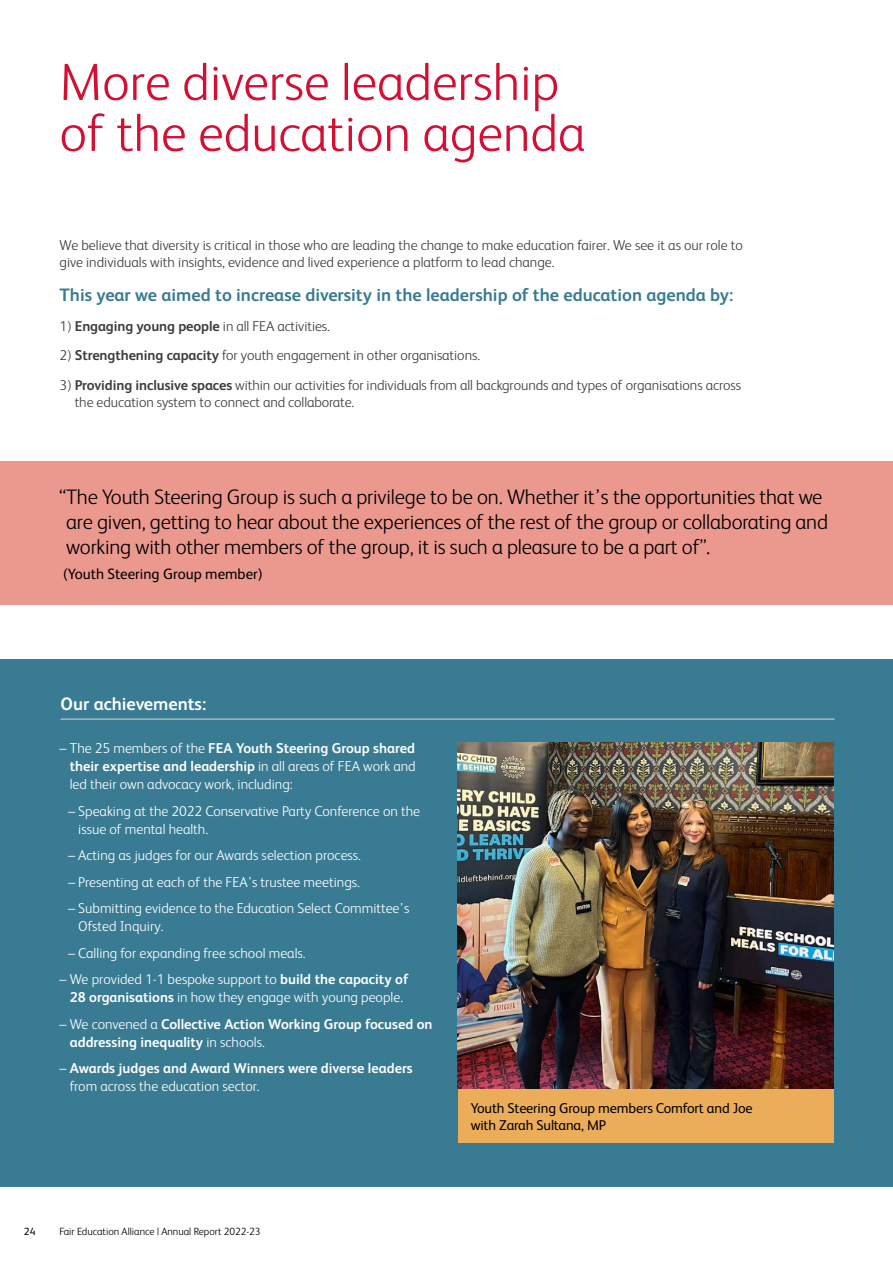
<style>
.page{position:relative;width:893px;height:1263px;background:#fff}
.page>*{position:absolute;margin:0;border:0;box-sizing:border-box;transform-origin:0 0}
.t1{font:300 52.5px/51px "FS Albert";color:#d40f34}
.t2{font:300 21px/25.2px "FS Albert";letter-spacing:-.01em;color:#000}
.t3{font:700 18px "FS Albert";color:#387b92}
.t4{font:700 18px "FS Albert";color:#fff}
.t5{font:15px "FS Albert";color:#000}
.t6{font:300 14.25px/18px "FS Albert";color:#fff}
.t7{font:300 14.25px/17.1px "FS Albert";letter-spacing:-.005em;color:#3c3c3b}
.t8{font:700 14.25px/18px "FS Albert";color:#fff}
.t9{font:14.25px/17.1px "FS Albert";letter-spacing:-.01em;color:#000}
.t10{font:300 10.5px "FS Albert";color:#000}
.t11{font:10.5px "FS Albert";color:#000}
.s1{font-weight:700}
.s2{font-weight:300}
</style>
<div class="page">
<div style="left:0;top:659px;width:893px;height:528px;background:#387b92"></div>
<div style="left:0;top:462px;width:893px;height:143px;background:#eb988e"></div>
<hr style="left:61px;top:719px;width:773px;height:1px;background:#d8d8d8">
<img style="left:457px;top:742px;width:376px;height:348px">
<div style="left:458px;top:1089px;width:375px;height:54px;background:#ecad5a"></div>
<h1 class="t1" style="left:60px;top:56px;width:527px">More diverse leadership of the education agenda</h1>
<p class="t7" style="left:60px;top:236px;width:685px">We believe that diversity is critical in those who are leading the change to make education fairer. We see it as our role to give individuals with insights, evidence and lived experience a platform to lead change.</p>
<p class="t3" style="left:60px;top:284px;width:675px">This year we aimed to increase diversity in the leadership of the education agenda by:</p>
<p class="t7" style="left:60px;top:317px;width:272px">1) <span class="s1">Engaging young people</span> in all FEA activities.</p>
<p class="t7" style="left:60px;top:347px;width:422px">2) <span class="s1">Strengthening capacity</span> for youth engagement in other organisations.</p>
<p class="t7" style="left:75px;top:377px;width:668px;text-indent:-15px">3) <span class="s1">Providing inclusive spaces</span> within our activities for individuals from all backgrounds and types of organisations across the education system to connect and collaborate.</p>
<p class="t2" style="left:66px;top:484px;width:764px;text-indent:-7px">“The Youth Steering Group is such a privilege to be on. Whether it’s the opportunities that we are given, getting to hear about the experiences of the rest of the group or collaborating and working with other members of the group, it is such a pleasure to be a part of”.</p>
<p class="t5" style="left:63px;top:565px;width:201px">(Youth Steering Group member)</p>
<p class="t4" style="left:61px;top:694px;width:147px">Our achievements:</p>
<p class="t6" style="left:70px;top:739px;width:347px;text-align:justify;text-indent:-10px">– The 25 members of the <span class="s1">FEA Youth Steering Group shared their expertise and leadership</span> in all areas of FEA work and led their own advocacy work, including:</p>
<p class="t6" style="left:78px;top:801px;width:343px;text-indent:-10px">– Speaking at the 2022 Conservative Party Conference on the issue of mental health.</p>
<p class="t6" style="left:68px;top:846px;width:295px">– Acting as judges for our Awards selection process.</p>
<p class="t6" style="left:68px;top:872px;width:293px">– Presenting at each of the FEA’s trustee meetings.</p>
<p class="t6" style="left:78px;top:899px;width:333px;text-indent:-10px">– Submitting evidence to the Education Select Committee’s<br>Ofsted Inquiry.</p>
<p class="t6" style="left:68px;top:943px;width:239px">– Calling for expanding free school meals.</p>
<p class="t6" style="left:60px;top:970px;width:350px;text-align:center">– We provided 1-1 bespoke support to <span class="s1">build the capacity of<br>28 organisations</span> in how they engage with young people.</p>
<p class="t8" style="left:70px;top:1014px;width:364px;text-indent:-10px"><span class="s2">– We convened a</span> Collective Action Working Group focused on addressing inequality <span class="s2">in schools.</span></p>
<p class="t8" style="left:70px;top:1059px;width:345px;text-indent:-10px"><span class="s2">–</span> Awards judges and Award Winners were diverse leaders <span class="s2">from across the education sector.</span></p>
<p class="t11" style="left:24px;top:1225px;width:13px">24</p>
<p class="t10" style="left:60px;top:1225px;width:203px">Fair Education Alliance | Annual Report 2022-23</p>
<p class="t9" style="left:471px;top:1100px;width:283px">Youth Steering Group members Comfort and Joe with Zarah Sultana, MP</p>
</div>
